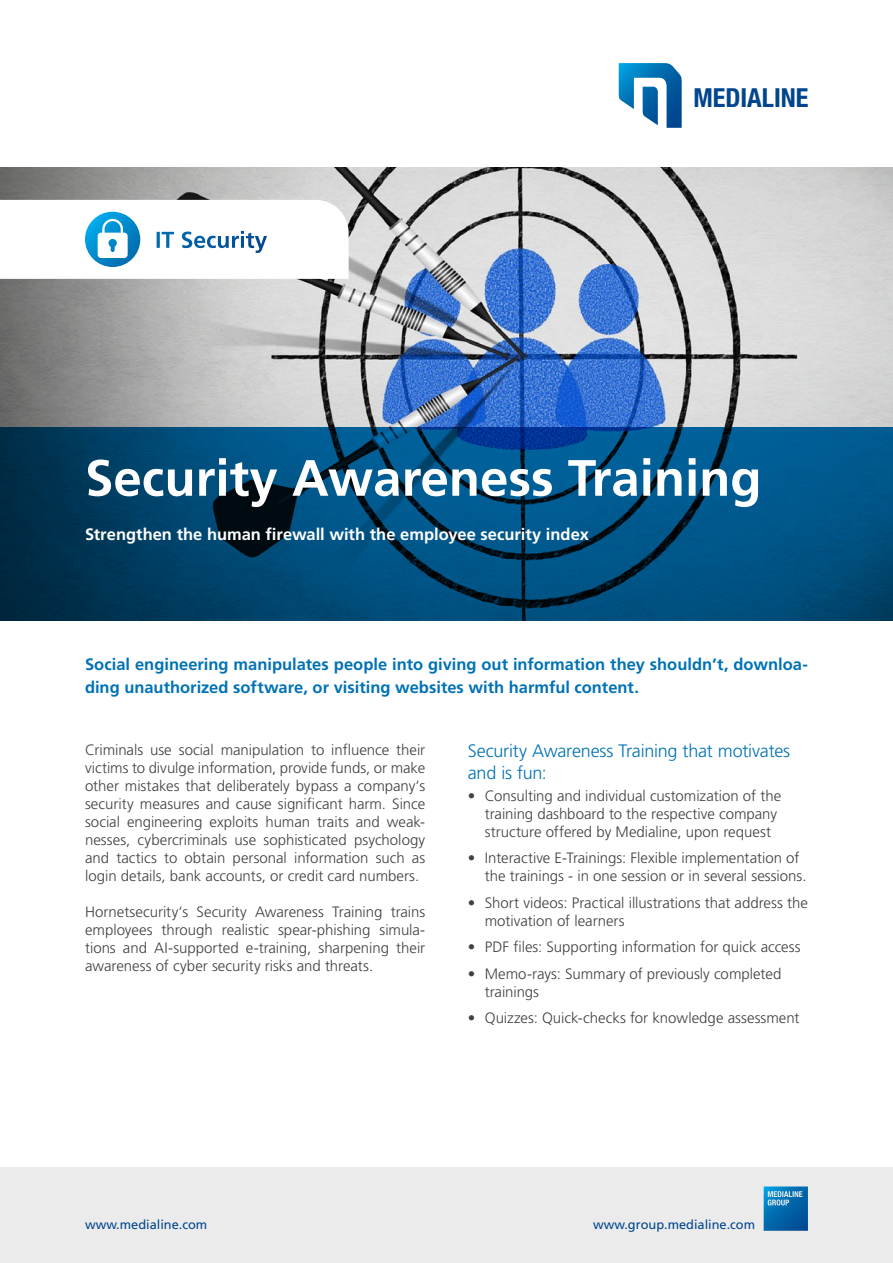
<style>
.page{position:relative;width:893px;height:1263px;background:#fff}
.page>*{position:absolute;margin:0;border:0;box-sizing:border-box;transform-origin:0 0}
.t1{font:700 51px "Frutiger LT Pro";color:#fff}
.t2{font:700 condensed 26.25px "Helvetica Neue";color:#00458d}
.t3{font:300 18px/21.6px "Frutiger LT Pro";letter-spacing:-.015em;color:#0072b5}
.t4{font:700 16.5px/22.5px "Frutiger LT Pro";color:#0072b5}
.t5{font:700 16.5px "Frutiger LT Pro";color:#fff}
.t6{font:300 15px/18px "Frutiger LT Pro";color:#414042}
.t7{font:12.75px "Frutiger LT Pro";color:#00458d}
</style>
<div class="page">
<img style="left:0;top:168px;width:893px;height:259px">
<svg style="left:0;top:427px;width:893px;height:194px;background:#004874"></svg>
<svg style="left:0;top:200px;width:349px;height:79px"></svg>
<div style="left:0;top:1167px;width:893px;height:96px;background:#ebebec"></div>
<svg style="left:764px;top:1186px;width:44px;height:45px;background:#1976b2"></svg>
<svg style="left:618px;top:63px;width:64px;height:65px"></svg>
<h2 class="t2" style="left:693px;top:82px;width:117px">MEDIALINE</h2>
<h1 class="t1" style="left:85px;top:448px;width:678px">Security Awareness Training</h1>
<p class="t5" style="left:85px;top:524px;width:505px">Strengthen the human firewall with the employee security index</p>
<p class="t4" style="left:85px;top:653px;width:724px">Social engineering manipulates people into giving out information they shouldn‘t, downloa&shy;ding unauthorized software, or visiting websites with harmful content.</p>
<p class="t6" style="left:85px;top:741px;width:342px;text-align:justify">Criminals use social manipulation to influence their victims to divulge information, provide funds, or make other mistakes that deliberately bypass a company‘s security measures and cause significant harm. Since social engineering exploits human traits and weak&shy;nesses, cybercriminals use sophisticated psychology and tactics to obtain personal information such as login details, bank accounts, or credit card numbers.</p>
<p class="t6" style="left:85px;top:903px;width:342px;text-align:justify">Hornetsecurity‘s Security Awareness Training trains employees through realistic spear-phishing simula&shy;tions and AI-supported e-training, sharpening their awareness of cyber security risks and threats.</p>
<p class="t3" style="left:468px;top:740px;width:324px">Security Awareness Training that motivates and is fun:</p>
<p class="t6" style="left:485px;top:787px;width:298px;text-indent:-17px">• Consulting and individual customization of the training dashboard to the respective company structure offered by Medialine, upon request</p>
<p class="t6" style="left:485px;top:849px;width:323px;text-indent:-17px">• Interactive E-Trainings: Flexible implementation of the trainings - in one session or in several sessions.</p>
<p class="t6" style="left:485px;top:894px;width:325px;text-indent:-17px">• Short videos: Practical illustrations that address the motivation of learners</p>
<p class="t6" style="left:468px;top:938px;width:334px">• PDF files: Supporting information for quick access</p>
<p class="t6" style="left:485px;top:965px;width:298px;text-indent:-17px">• Memo-rays: Summary of previously completed trainings</p>
<p class="t6" style="left:468px;top:1009px;width:333px">• Quizzes: Quick-checks for knowledge assessment</p>
<p class="t7" style="left:85px;top:1216px;width:124px">www.medialine.com</p>
<p class="t7" style="left:593px;top:1216px;width:164px">www.group.medialine.com</p>
</div>
